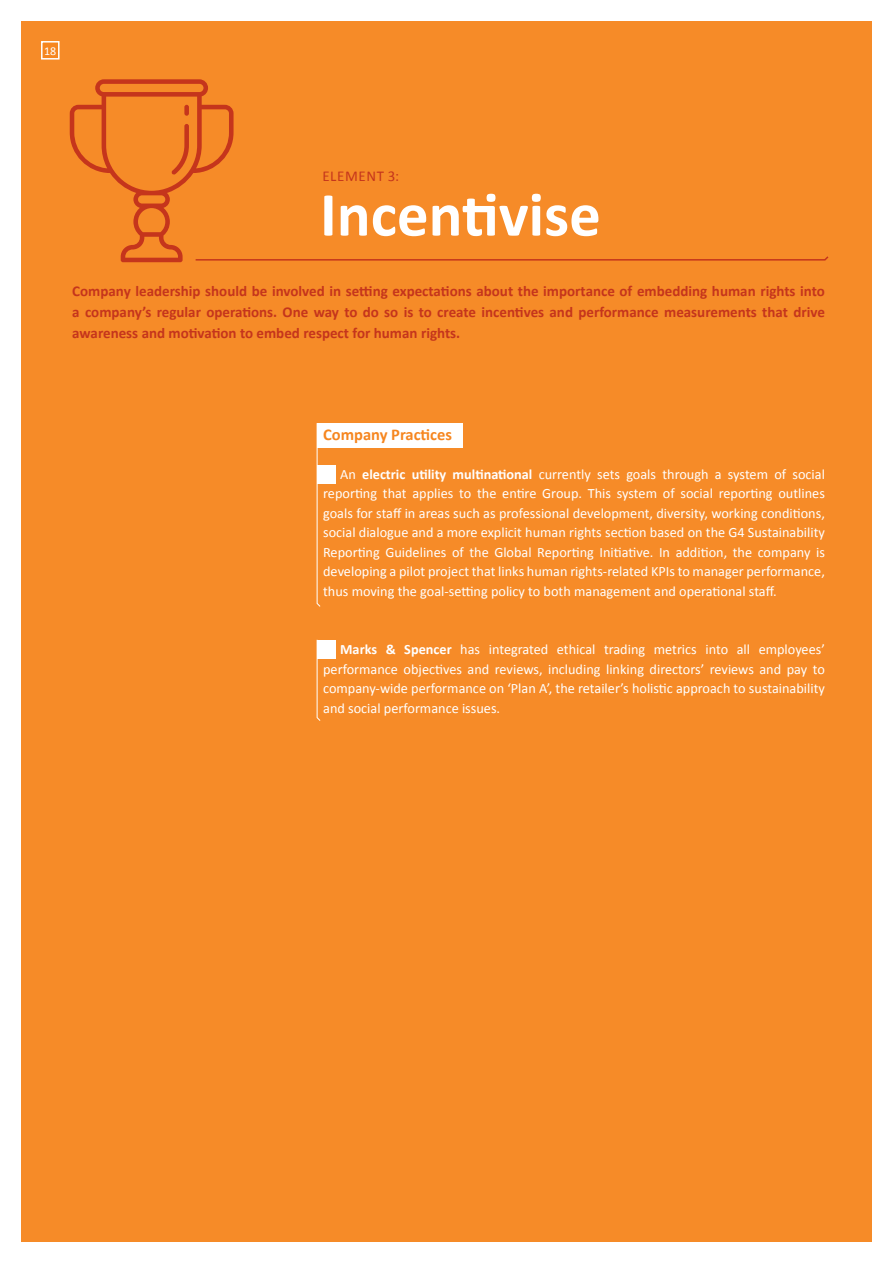
<style>
.page{position:relative;width:893px;height:1263px;background:#fff}
.page>*{position:absolute;margin:0;border:0;box-sizing:border-box;transform-origin:0 0}
.t1{font:700 63px "Calibri";color:#fff}
.t2{font:700 16.5px "Calibri";color:#f6861f}
.t3{font:700 15px/21px "Calibri";color:#c5351c;text-align:justify}
.t4{font:15px "Calibri";letter-spacing:.04em;color:#c5351c}
.t5{font:14.25px/19.5px "Calibri";color:#fff;text-align:justify}
.t6{font:12px "Calibri";color:#fff}
.s1{font-weight:700}
</style>
<div class="page">
<div style="left:21px;top:21px;width:851px;height:1221px;background:#f68b28"></div>
<div style="left:42px;top:42px;width:17px;height:17px;background:#f6861f"></div>
<div style="left:41px;top:41px;width:19px;height:19px;border:2px solid #fff"></div>
<svg style="left:316px;top:423px;width:5px;height:184px"></svg>
<svg style="left:316px;top:639px;width:5px;height:82px"></svg>
<div style="left:317px;top:423px;width:146px;height:24px;background:#fff"></div>
<div style="left:317px;top:465px;width:19px;height:19px;background:#fff"></div>
<div style="left:317px;top:640px;width:19px;height:19px;background:#fff"></div>
<svg style="left:70px;top:79px;width:759px;height:183px"></svg>
<div style="left:184px;top:105px;width:5px;height:11px;background:#c5351c;border-radius:2px"></div>
<p class="t6" style="left:44px;top:43px;width:14px">18</p>
<p class="t4" style="left:322px;top:166px;width:78px">ELEMENT 3:</p>
<h1 class="t1" style="left:320px;top:174px;width:282px">Incentivise</h1>
<p class="t3" style="left:72px;top:281px;width:754px">Company leadership should be involved in setting expectations about the importance of embedding human rights into a company’s regular operations. One way to do so is to create incentives and performance measurements that drive awareness and motivation to embed respect for human rights.</p>
<p class="t2" style="left:323px;top:424px;width:130px">Company Practices</p>
<p class="t5" style="left:323px;top:464px;width:503px;text-indent:17px">An <span class="s1">electric utility multinational</span> currently sets goals through a system of social reporting that applies to the entire Group. This system of social reporting outlines goals for staff in areas such as professional development, diversity, working conditions, social dialogue and a more explicit human rights section based on the G4 Sustainability Reporting Guidelines of the Global Reporting Initiative. In addition, the company is developing a pilot project that links human rights-related KPIs to manager performance, thus moving the goal-setting policy to both management and operational staff.</p>
<p class="t5" style="left:323px;top:640px;width:503px;text-indent:17px"><span class="s1">Marks &amp; Spencer</span> has integrated ethical trading metrics into all employees’ performance objectives and reviews, including linking directors’ reviews and pay to company-wide performance on ‘Plan A’, the retailer’s holistic approach to sustainability and social performance issues.</p>
</div>
